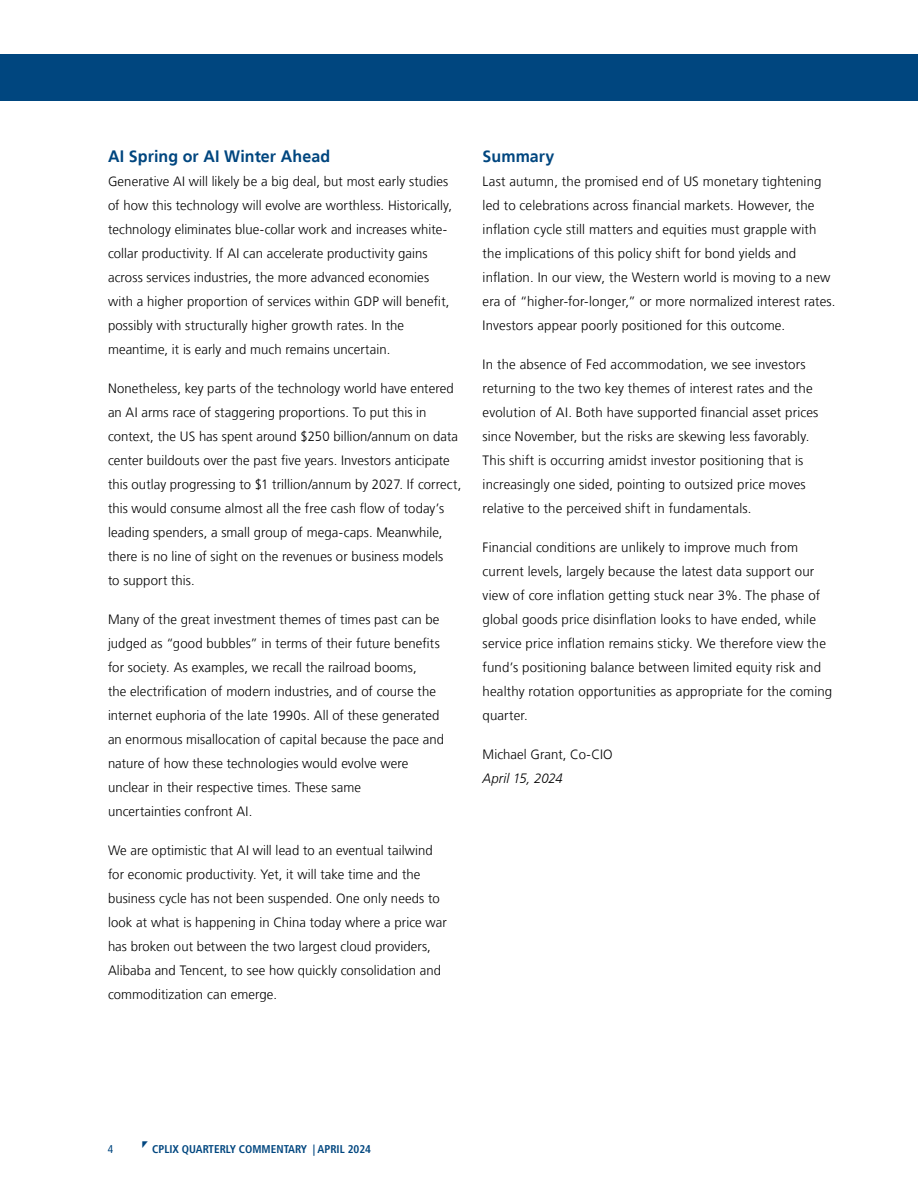
<style>
.page{position:relative;width:918px;height:1188px;background:#fff}
.page>*{position:absolute;margin:0;border:0;box-sizing:border-box;transform-origin:0 0}
.t1{font:700 16.5px "Frutiger LT";letter-spacing:.005em;color:#00467f}
.t2{font:300 13.5px/24px "Frutiger LT";letter-spacing:.01em;color:#000}
.t3{font:italic 300 13.5px "Frutiger LT";color:#000}
.t4{font:700 condensed 11.25px "Frutiger LT";color:#00467f}
.t5{font:condensed 11.25px "Frutiger LT";color:#00467f}
</style>
<div class="page">
<div style="left:0;top:54px;width:918px;height:46px;background:#00467f"></div>
<p class="t1" style="left:108px;top:147px;width:224px">AI Spring or AI Winter Ahead</p>
<p class="t2" style="left:108px;top:170px;width:346px">Generative AI will likely be a big deal, but most early studies of how this technology will evolve are worthless. Historically, technology eliminates blue-collar work and increases white&shy;collar productivity. If AI can accelerate productivity gains across services industries, the more advanced economies with a higher proportion of services within GDP will benefit, possibly with structurally higher growth rates. In the meantime, it is early and much remains uncertain.</p>
<p class="t2" style="left:108px;top:377px;width:355px">Nonetheless, key parts of the technology world have entered an AI arms race of staggering proportions. To put this in context, the US has spent around $250 billion/annum on data center buildouts over the past five years. Investors anticipate this outlay progressing to $1 trillion/annum by 2027. If correct, this would consume almost all the free cash flow of today’s leading spenders, a small group of mega-caps. Meanwhile, there is no line of sight on the revenues or business models<br>to support this.</p>
<p class="t2" style="left:108px;top:608px;width:338px">Many of the great investment themes of times past can be judged as “good bubbles” in terms of their future benefits for society. As examples, we recall the railroad booms,<br>the electrification of modern industries, and of course the internet euphoria of the late 1990s. All of these generated an enormous misallocation of capital because the pace and nature of how these technologies would evolve were unclear in their respective times. These same<br>uncertainties confront AI.</p>
<p class="t2" style="left:108px;top:839px;width:340px">We are optimistic that AI will lead to an eventual tailwind for economic productivity. Yet, it will take time and the business cycle has not been suspended. One only needs to look at what is happening in China today where a price war has broken out between the two largest cloud providers, Alibaba and Tencent, to see how quickly consolidation and commoditization can emerge.</p>
<p class="t1" style="left:483px;top:147px;width:73px">Summary</p>
<p class="t2" style="left:483px;top:170px;width:355px">Last autumn, the promised end of US monetary tightening led to celebrations across financial markets. However, the inflation cycle still matters and equities must grapple with the implications of this policy shift for bond yields and inflation. In our view, the Western world is moving to a new era of “higher-for-longer,” or more normalized interest rates.<br>Investors appear poorly positioned for this outcome.</p>
<p class="t2" style="left:483px;top:353px;width:337px">In the absence of Fed accommodation, we see investors returning to the two key themes of interest rates and the evolution of AI. Both have supported financial asset prices since November, but the risks are skewing less favorably.<br>This shift is occurring amidst investor positioning that is increasingly one sided, pointing to outsized price moves relative to the perceived shift in fundamentals.</p>
<p class="t2" style="left:483px;top:536px;width:351px">Financial conditions are unlikely to improve much from current levels, largely because the latest data support our view of core inflation getting stuck near 3%. The phase of global goods price disinflation looks to have ended, while service price inflation remains sticky. We therefore view the fund’s positioning balance between limited equity risk and healthy rotation opportunities as appropriate for the coming quarter.</p>
<p class="t2" style="left:483px;top:743px;width:132px">Michael Grant, Co-CIO</p>
<p class="t3" style="left:483px;top:771px;width:82px">April 15, 2024</p>
<p class="t5" style="left:108px;top:1142px;width:7px">4</p>
<p class="t4" style="left:152px;top:1142px;width:220px">CPLIX QUARTERLY COMMENTARY | APRIL 2024</p>
</div>
